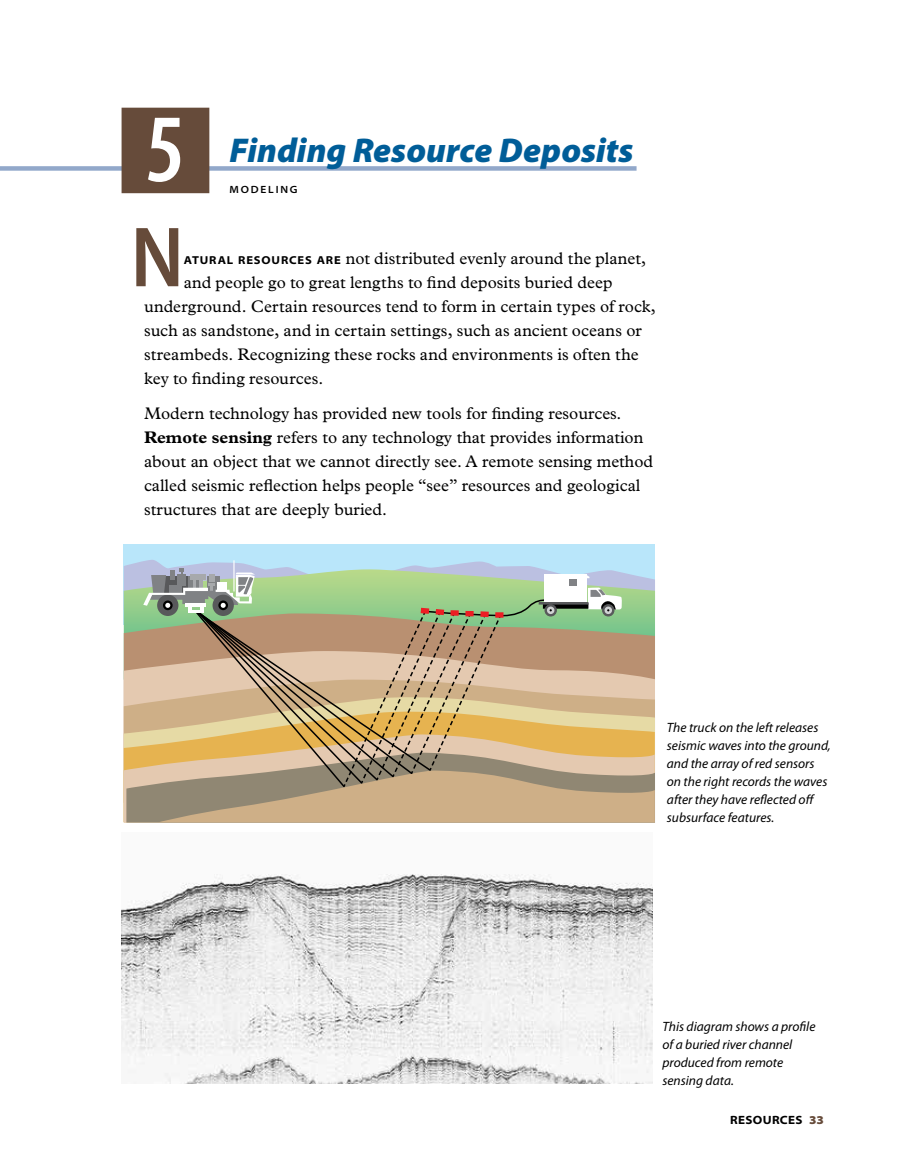
<style>
.page{position:relative;width:905px;height:1175px;background:#fff}
.page>*{position:absolute;margin:0;border:0;box-sizing:border-box;transform-origin:0 0}
.t1{font:600 condensed 97.5px "Myriad Pro";color:#fff}
.t2{font:600 semi-condensed 86.1px "Myriad Pro";color:#664b3a}
.t3{font:italic 900 34.5px "Myriad Pro";color:#005d98}
.t4{font:16.8px/24px "Plantin Std";color:#000}
.t5{font:italic 13.5px/18px "Myriad Pro";color:#000}
.t6{font:700 semi-expanded 12px "Myriad Pro";letter-spacing:.03em;color:#000}
.t7{font:600 semi-expanded 10.5px "Myriad Pro";letter-spacing:.17em;color:#000}
.s1{font-family:"Myriad Pro";font-weight:700;font-stretch:semi-expanded;font-size:11.55px}
.s2{font-weight:700}
.s3{font-weight:900;color:#664b3a}
</style>
<div class="page">
<div style="left:0;top:166px;width:636px;height:5px;background:#92a8ca"></div>
<div style="left:122px;top:108px;width:87px;height:85px;background:#664b3a"></div>
<div style="left:124px;top:544px;width:531px;height:81px;background:#b9e6fa"></div>
<svg style="left:124px;top:560px;width:531px;height:262px;background:#beb08a"></svg>
<div style="left:450px;top:610px;width:9px;height:6px;background:#ed1d24"></div>
<div style="left:495px;top:612px;width:8px;height:5px;background:#ed1d24"></div>
<img style="left:122px;top:874px;width:530px;height:209px">
<h1 class="t1" style="left:145px;top:96px;width:41px">5</h1>
<h3 class="t3" style="left:229px;top:131px;width:405px">Finding Resource Deposits</h3>
<p class="t7" style="left:230px;top:184px;width:70px">MODELING</p>
<h2 class="t2" style="left:130px;top:203px;width:55px">N</h2>
<p class="t4" style="left:184px;top:246px;width:464px"><span class="s1">ATURAL RESOURCES ARE</span> not distributed evenly around the planet,</p>
<p class="t4" style="left:184px;top:270px;width:430px">and people go to great lengths to find deposits buried deep</p>
<p class="t4" style="left:144px;top:294px;width:513px">underground. Certain resources tend to form in certain types of rock,</p>
<p class="t4" style="left:144px;top:318px;width:499px">such as sandstone, and in certain settings, such as ancient oceans or</p>
<p class="t4" style="left:144px;top:342px;width:496px">streambeds. Recognizing these rocks and environments is often the</p>
<p class="t4" style="left:144px;top:366px;width:196px">key to finding resources.<sup>105</sup></p>
<p class="t4" style="left:144px;top:401px;width:510px">Modern technology has provided new tools for finding resources.<br><span class="s2">Remote sensing</span> refers to any technology that provides information about an object that we cannot directly see. A remote sensing method called seismic reflection helps people “see” resources and geological structures that are deeply buried.</p>
<p class="t5" style="left:667px;top:719px;width:165px">The truck on the left releases seismic waves into the ground, and the array of red sensors on the right records the waves after they have reflected off subsurface features.</p>
<p class="t5" style="left:662px;top:1017px;width:155px">This diagram shows a profile of a buried river channel produced from remote sensing data.</p>
<p class="t6" style="left:730px;top:1113px;width:95px">RESOURCES <span class="s3">33</span></p>
</div>
